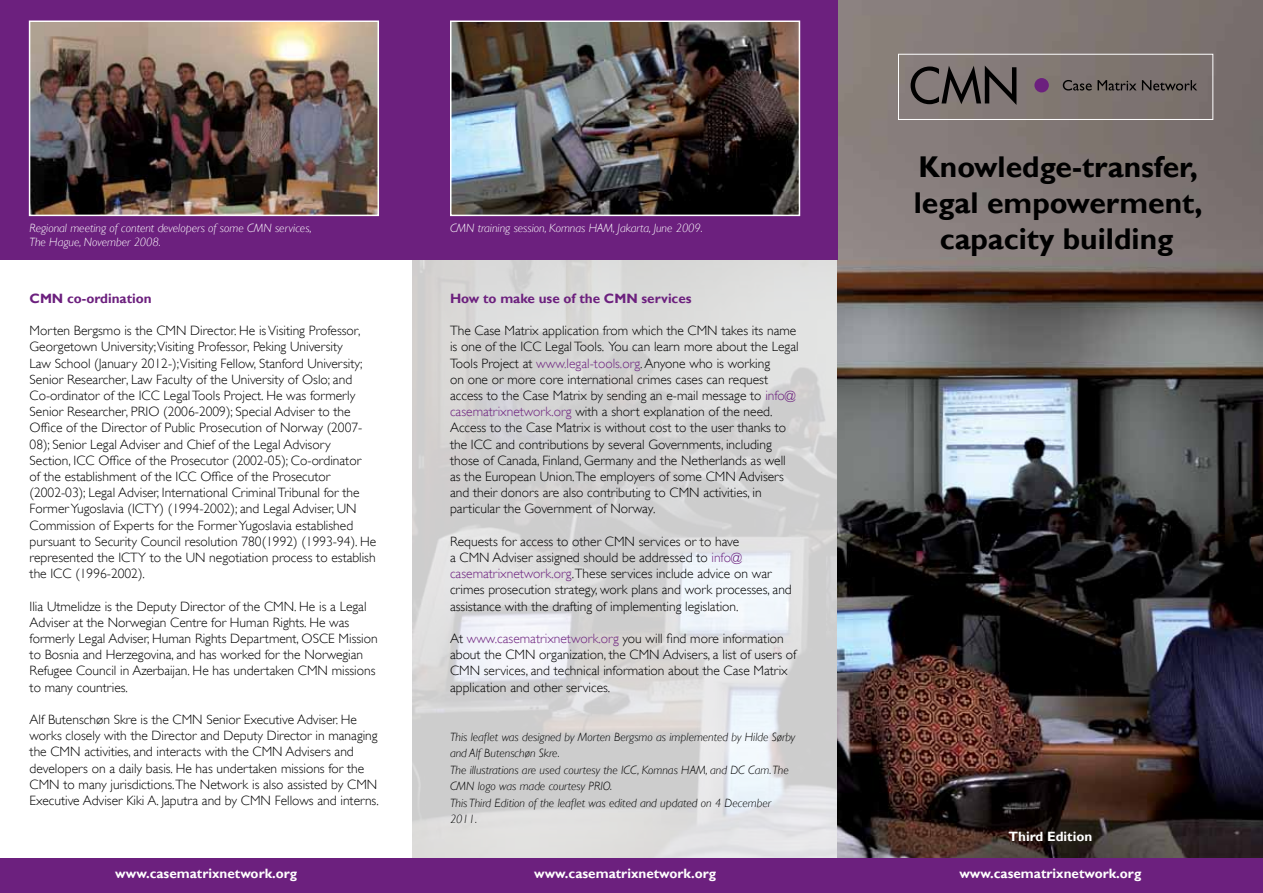
<style>
.page{position:relative;width:1263px;height:893px;background:#fff}
.page>*{position:absolute;margin:0;border:0;box-sizing:border-box;transform-origin:0 0}
.t1{font:700 30px/36px "Gill Sans";color:#000;text-align:center}
.t2{font:300 13.5px/16.2px "Gill Sans";color:#000}
.t3{font:700 13.5px "Gill Sans";color:#fff}
.t4{font:700 13.5px "Gill Sans";color:#6c207e}
.t5{font:italic 300 12px/16.5px "Gill Sans";color:#000}
.t6{font:italic 300 12px/14.4px "Gill Sans";color:#fff}
.s1{color:#6c207e}
</style>
<div class="page">
<img style="left:412px;top:259px;width:426px;height:600px">
<img style="left:838px;top:0;width:425px;height:859px">
<div style="left:0;top:859px;width:1263px;height:34px;background:#6c207e"></div>
<div style="left:1034px;top:78px;width:15px;height:14px;background:#6c207e;border-radius:50%"></div>
<svg style="left:1063px;top:80px;width:73px;height:11px"></svg>
<svg style="left:1142px;top:80px;width:55px;height:11px"></svg>
<svg style="left:910px;top:66px;width:106px;height:39px;background:#5c5554"></svg>
<div style="left:898px;top:54px;width:315px;height:66px;border:1px solid #fff"></div>
<div style="left:0;top:0;width:838px;height:259px;background:#6c207e"></div>
<img style="left:32px;top:24px;width:344px;height:189px">
<div style="left:29px;top:21px;width:350px;height:195px;border:2px solid #fff"></div>
<img style="left:453px;top:24px;width:344px;height:189px">
<div style="left:450px;top:21px;width:350px;height:195px;border:2px solid #fff"></div>
<p class="t6" style="left:30px;top:221px;width:284px">Regional meeting of content developers of some CMN services,<br>The Hague, November 2008.</p>
<p class="t6" style="left:450px;top:221px;width:254px">CMN training session, Komnas HAM, Jakarta, June 2009.</p>
<p class="t4" style="left:30px;top:290px;width:124px">CMN co-ordination</p>
<p class="t2" style="left:30px;top:323px;width:348px">Morten Bergsmo is the CMN Director. He is Visiting Professor, Georgetown University;Visiting Professor, Peking University<br>Law School (January 2012-);Visiting Fellow, Stanford University; Senior Researcher, Law Faculty of the University of Oslo; and Co-ordinator of the ICC Legal Tools Project. He was formerly Senior Researcher, PRIO (2006-2009); Special Adviser to the Office of the Director of Public Prosecution of Norway (2007- 08); Senior Legal Adviser and Chief of the Legal Advisory<br>Section, ICC Office of the Prosecutor (2002-05); Co-ordinator<br>of the establishment of the ICC Office of the Prosecutor (2002-03); Legal Adviser, International Criminal Tribunal for the Former Yugoslavia (ICTY) (1994-2002); and Legal Adviser, UN Commission of Experts for the Former Yugoslavia established pursuant to Security Council resolution 780(1992) (1993-94). He represented the ICTY to the UN negotiation process to establish the ICC (1996-2002).</p>
<p class="t2" style="left:30px;top:598px;width:350px">Ilia Utmelidze is the Deputy Director of the CMN. He is a Legal Adviser at the Norwegian Centre for Human Rights. He was formerly Legal Adviser, Human Rights Department, OSCE Mission to Bosnia and Herzegovina, and has worked for the Norwegian Refugee Council in Azerbaijan. He has undertaken CMN missions to many countries.</p>
<p class="t2" style="left:30px;top:711px;width:351px">Alf Butenschøn Skre is the CMN Senior Executive Adviser. He works closely with the Director and Deputy Director in managing the CMN activities, and interacts with the CMN Advisers and developers on a daily basis. He has undertaken missions for the CMN to many jurisdictions.The Network is also assisted by CMN Executive Adviser Kiki A. Japutra and by CMN Fellows and interns.</p>
<p class="t4" style="left:450px;top:290px;width:243px">How to make use of the CMN services</p>
<p class="t2" style="left:450px;top:323px;width:350px">The Case Matrix application from which the CMN takes its name is one of the ICC Legal Tools. You can learn more about the Legal Tools Project at <span class="s1">www.legal-tools.org</span>. Anyone who is working<br>on one or more core international crimes cases can request access to the Case Matrix by sending an e-mail message to <span class="s1">info@ casematrixnetwork.org</span> with a short explanation of the need.<br>Access to the Case Matrix is without cost to the user thanks to the ICC and contributions by several Governments, including those of Canada, Finland, Germany and the Netherlands as well as the European Union.The employers of some CMN Advisers and their donors are also contributing to CMN activities, in particular the Government of Norway.</p>
<p class="t2" style="left:450px;top:533px;width:343px">Requests for access to other CMN services or to have<br>a CMN Adviser assigned should be addressed to <span class="s1">info@ casematrixnetwork.org</span>.These services include advice on war crimes prosecution strategy, work plans and work processes, and assistance with the drafting of implementing legislation.</p>
<p class="t2" style="left:450px;top:630px;width:348px">At <span class="s1">www.casematrixnetwork.org</span> you will find more information about the CMN organization, the CMN Advisers, a list of users of CMN services, and technical information about the Case Matrix application and other services.</p>
<p class="t5" style="left:450px;top:729px;width:347px">This leaflet was designed by Morten Bergsmo as implemented by Hilde Sørby and Alf Butenschøn Skre.<br>The illustrations are used courtesy the ICC, Komnas HAM, and DC Cam. The CMN logo was made courtesy PRIO.<br>This Third Edition of the leaflet was edited and updated on 4 December 2011.</p>
<h1 class="t1" style="left:914px;top:149px;width:290px">Knowledge-transfer, legal empowerment, capacity building</h1>
<p class="t3" style="left:1008px;top:829px;width:85px">Third Edition</p>
<p class="t3" style="left:115px;top:865px;width:183px">www.casematrixnetwork.org</p>
<p class="t3" style="left:534px;top:865px;width:183px">www.casematrixnetwork.org</p>
<p class="t3" style="left:959px;top:865px;width:183px">www.casematrixnetwork.org</p>
</div>
